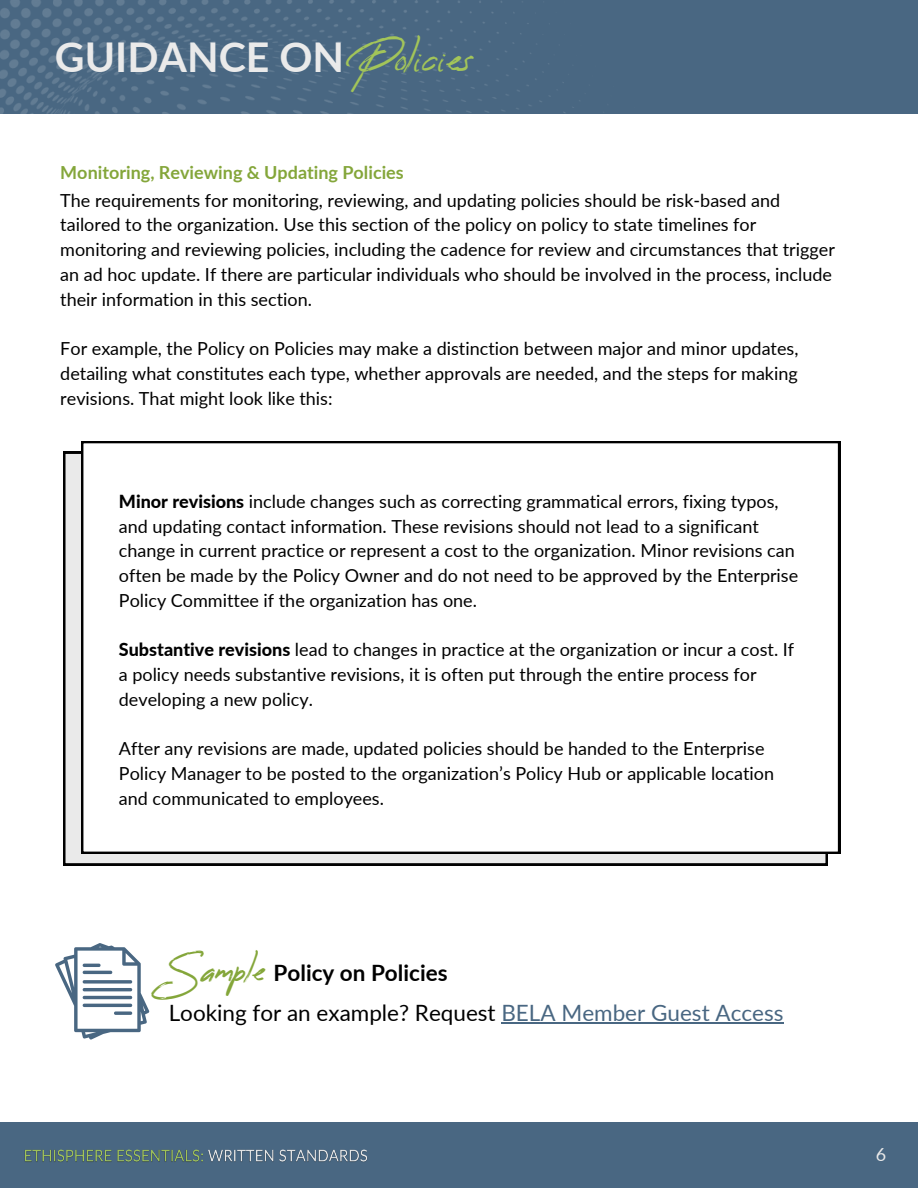
<style>
.page{position:relative;width:918px;height:1188px;background:#fff}
.page>*{position:absolute;margin:0;border:0;box-sizing:border-box;transform-origin:0 0}
.t1{font:700 41.1px "Lato";color:#eaeaea}
.t2{font:32.85px "Reey";color:#a3c559}
.t3{font:28.5px "Reey";color:#84a63a}
.t4{font:22.5px "Lato";color:#000}
.t5{font:700 22.5px "Lato";color:#000}
.t6{font:18px/24.8px "Lato";color:#000}
.t7{font:700 18px "Lato";color:#84a63a}
.t8{font:18px "Lato";color:#eaeaea}
.s1{font-weight:800}
.s2{color:#496782}
</style>
<div class="page">
<div style="left:0;top:0;width:918px;height:113px;background:#496782"></div>
<img style="left:0;top:1px;width:580px;height:112px">
<div style="left:0;top:1123px;width:918px;height:65px;background:#496782"></div>
<img style="left:24px;top:1149px;width:343px;height:13px">
<svg style="left:63px;top:452px;width:765px;height:413px;background:#c1c1c1"></svg>
<svg style="left:81px;top:441px;width:759px;height:413px"></svg>
<hr style="left:501px;top:1022px;width:283px;height:1px;background:#496782">
<svg style="left:55px;top:943px;width:94px;height:97px"></svg>
<p class="t1" style="left:55px;top:31px;width:291px">GUIDANCE ON</p>
<h1 class="t2" style="left:355px;top:39px;width:119px">Policies</h1>
<p class="t7" style="left:60px;top:161px;width:345px">Monitoring, Reviewing &amp; Updating Policies</p>
<h6 class="t6" style="left:60px;top:187px;width:776px">The requirements for monitoring, reviewing, and updating policies should be risk-based and tailored to the organization. Use this section of the policy on policy to state timelines for monitoring and reviewing policies, including the cadence for review and circumstances that trigger an ad hoc update. If there are particular individuals who should be involved in the process, include their information in this section.</h6>
<p class="t6" style="left:60px;top:336px;width:740px;text-align:justify">For example, the Policy on Policies may make a distinction between major and minor updates, detailing what constitutes each type, whether approvals are needed, and the steps for making revisions. That might look like this:</p>
<p class="t6" style="left:119px;top:488px;width:681px"><span class="s1">Minor revisions</span> include changes such as correcting grammatical errors, fixing typos, and updating contact information. These revisions should not lead to a significant change in current practice or represent a cost to the organization. Minor revisions can often be made by the Policy Owner and do not need to be approved by the Enterprise Policy Committee if the organization has one.</p>
<p class="t6" style="left:119px;top:637px;width:677px"><span class="s1">Substantive revisions</span> lead to changes in practice at the organization or incur a cost. If a policy needs substantive revisions, it is often put through the entire process for developing a new policy.</p>
<p class="t6" style="left:119px;top:736px;width:657px">After any revisions are made, updated policies should be handed to the Enterprise<br>Policy Manager to be posted to the organization’s Policy Hub or applicable location and communicated to employees.</p>
<h4 class="t3" style="left:169px;top:954px;width:98px">Sample</h4>
<h3 class="t5" style="left:274px;top:958px;width:176px">Policy on Policies</h3>
<p class="t4" style="left:169px;top:999px;width:616px">Looking for an example? Request <span class="s2">BELA Member Guest Access</span></p>
<h2 class="t8" style="left:876px;top:1143px;width:12px">6</h2>
</div>
